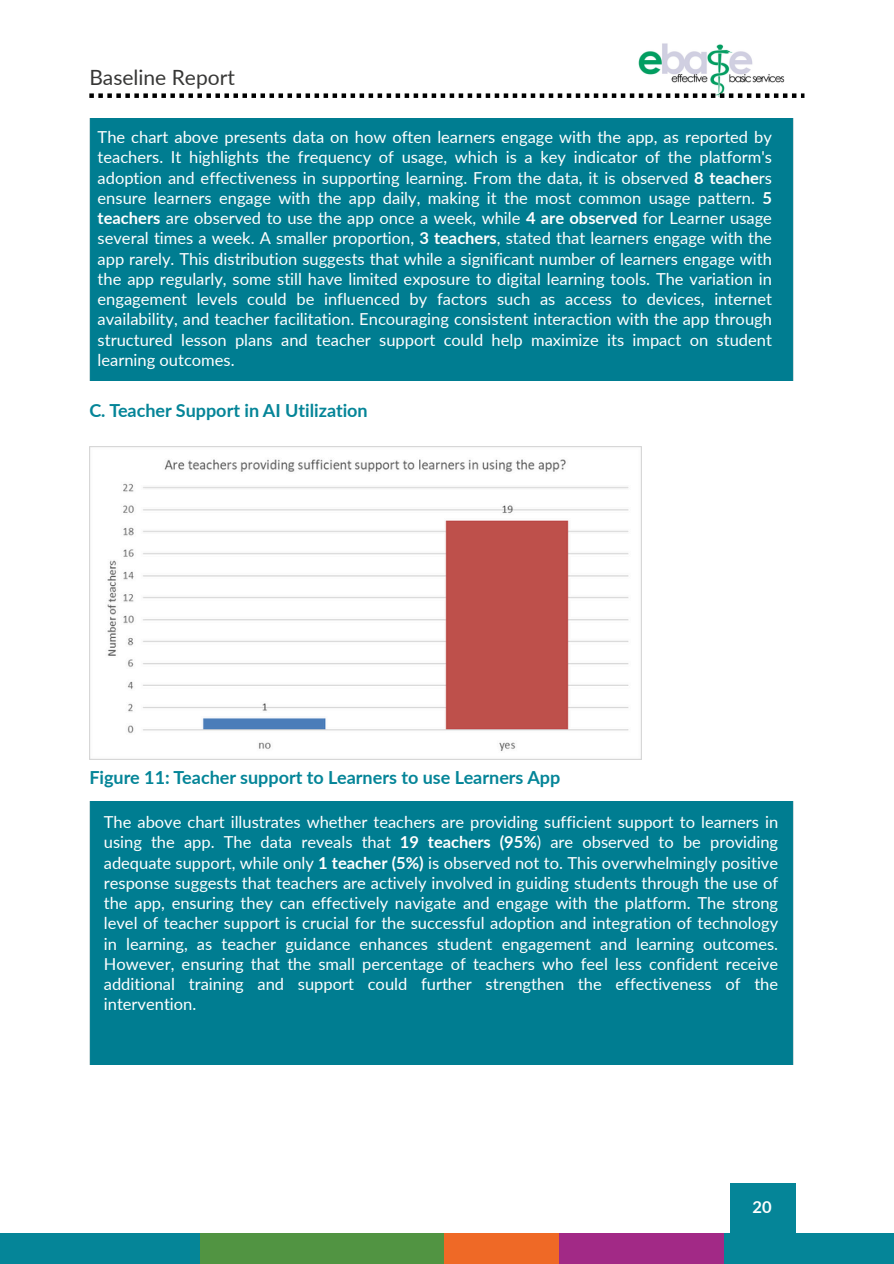
<style>
.page{position:relative;width:894px;height:1264px;background:#fff}
.page>*{position:absolute;margin:0;border:0;box-sizing:border-box;transform-origin:0 0}
.t1{font:21px "Lato";color:#373736}
.t2{font:700 18px "Lato";color:#058598}
.t3{font:16.5px/20.2px "Lato";color:#fff;text-align:justify}
.t4{font:700 16.5px "Lato";color:#fff}
.s1{font-weight:700}
</style>
<div class="page">
<div style="left:0;top:1233px;width:200px;height:30px;background:#058598"></div>
<div style="left:722px;top:1233px;width:171px;height:30px;background:#058598"></div>
<div style="left:558px;top:1233px;width:165px;height:30px;background:#a22986"></div>
<div style="left:443px;top:1233px;width:115px;height:30px;background:#ef6926"></div>
<div style="left:200px;top:1233px;width:243px;height:30px;background:#519442"></div>
<div style="left:730px;top:1183px;width:64px;height:80px;background:#058598"></div>
<img style="left:638px;top:43px;width:146px;height:50px">
<svg style="left:89px;top:93px;width:715px;height:5px"></svg>
<div style="left:89px;top:118px;width:703px;height:262px;background:#007d91"></div>
<img style="left:89px;top:446px;width:552px;height:313px">
<div style="left:89px;top:801px;width:703px;height:263px;background:#007d91"></div>
<p class="t1" style="left:89px;top:64px;width:147px">Baseline Report</p>
<p class="t3" style="left:98px;top:126px;width:675px">The chart above presents data on how often learners engage with the app, as reported by teachers. It highlights the frequency of usage, which is a key indicator of the platform's adoption and effectiveness in supporting learning. From the data, it is observed <span class="s1">8 teache</span>rs ensure learners engage with the app daily, making it the most common usage pattern. <span class="s1">5 teachers</span> are observed to use the app once a week, while <span class="s1">4 are observed</span> for Learner usage several times a week. A smaller proportion, <span class="s1">3 teachers</span>, stated that learners engage with the app rarely. This distribution suggests that while a significant number of learners engage with the app regularly, some still have limited exposure to digital learning tools. The variation in engagement levels could be influenced by factors such as access to devices, internet availability, and teacher facilitation. Encouraging consistent interaction with the app through structured lesson plans and teacher support could help maximize its impact on student learning outcomes.</p>
<p class="t2" style="left:89px;top:399px;width:280px">C. Teacher Support in AI Utilization</p>
<p class="t2" style="left:89px;top:766px;width:472px">Figure 11: Teacher support to Learners to use Learners App</p>
<h2 class="t3" style="left:104px;top:811px;width:675px">The above chart illustrates whether teachers are providing sufficient support to learners in using the app. The data reveals that <span class="s1">19 teachers (95%</span>) are observed to be providing adequate support, while only <span class="s1">1 teacher (5%)</span> is observed not to. This overwhelmingly positive response suggests that teachers are actively involved in guiding students through the use of the app, ensuring they can effectively navigate and engage with the platform. The strong level of teacher support is crucial for the successful adoption and integration of technology in learning, as teacher guidance enhances student engagement and learning outcomes.<br>However, ensuring that the small percentage of teachers who feel less confident receive additional training and support could further strengthen the effectiveness of the intervention.</h2>
<h1 class="t4" style="left:752px;top:1196px;width:21px">20</h1>
</div>
